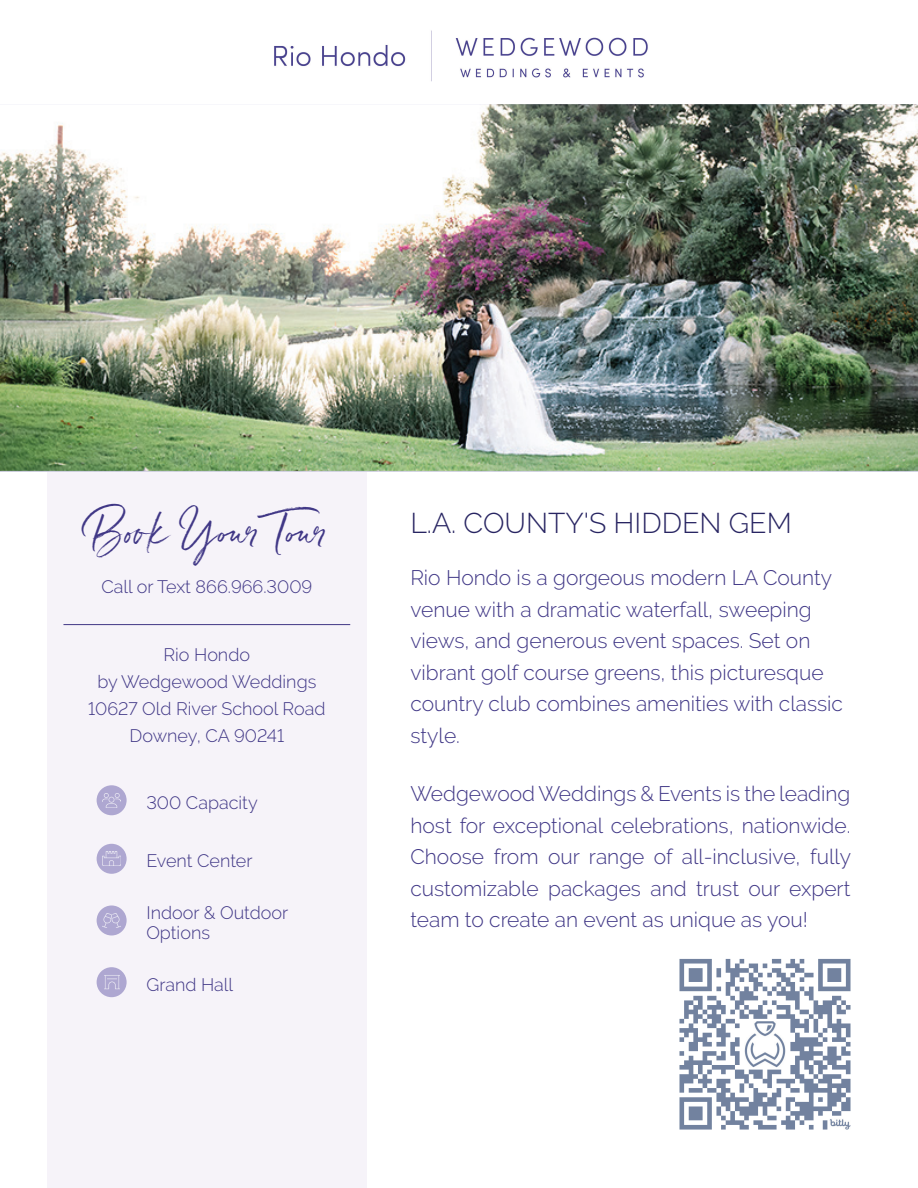
<style>
.page{position:relative;width:918px;height:1188px;background:#fff}
.page>*{position:absolute;margin:0;border:0;box-sizing:border-box;transform-origin:0 0}
.t1{font:37.5px "Belluga";color:#403786}
.t2{font:300 28.5px "Raleway";color:#282562}
.t3{font:300 21px/31.5px "Raleway";color:#403786}
.t4{font:300 18px/27px "Raleway";color:#403786;text-align:center}
</style>
<div class="page">
<div style="left:47px;top:409px;width:320px;height:779px;background:#f6f3f9"></div>
<hr style="left:63px;top:624px;width:287px;height:1px;background:#403786">
<div style="left:97px;top:785px;width:30px;height:30px;background:#aea7d1;border-radius:50%"></div>
<img style="left:103px;top:793px;width:18px;height:14px">
<div style="left:97px;top:844px;width:30px;height:30px;background:#aea7d1;border-radius:50%"></div>
<img style="left:103px;top:852px;width:18px;height:14px">
<div style="left:97px;top:905px;width:30px;height:30px;background:#aea7d1;border-radius:50%"></div>
<img style="left:103px;top:913px;width:18px;height:15px">
<div style="left:97px;top:967px;width:30px;height:30px;background:#aea7d1;border-radius:50%"></div>
<img style="left:104px;top:975px;width:15px;height:15px">
<img style="left:0;top:104px;width:918px;height:368px">
<img style="left:274px;top:30px;width:374px;height:52px">
<img style="left:679px;top:958px;width:172px;height:172px">
<h1 class="t1" style="left:87px;top:509px;width:245px">Book Your Tour</h1>
<p class="t4" style="left:101px;top:573px;width:212px">Call or Text 866.966.3009</p>
<p class="t4" style="left:88px;top:641px;width:239px">Rio Hondo<br>by Wedgewood Weddings<br>10627 Old River School Road<br>Downey, CA 90241</p>
<p class="t4" style="left:146px;top:789px;width:113px">300 Capacity</p>
<p class="t4" style="left:146px;top:847px;width:108px">Event Center</p>
<p class="t4" style="left:146px;top:903px;width:143px;line-height:19.5px;text-align:left">Indoor &amp; Outdoor<br>Options</p>
<p class="t4" style="left:146px;top:971px;width:88px">Grand Hall</p>
<h2 class="t2" style="left:410px;top:506px;width:383px">L.A. COUNTY'S HIDDEN GEM</h2>
<p class="t3" style="left:410px;top:562px;width:434px">Rio Hondo is a gorgeous modern LA County venue with a dramatic waterfall, sweeping views, and generous event spaces. Set on vibrant golf course greens, this picturesque country club combines amenities with classic style.</p>
<p class="t3" style="left:410px;top:778px;width:442px;text-align:justify">Wedgewood Weddings &amp; Events is the leading host for exceptional celebrations, nationwide.<br>Choose from our range of all-inclusive, fully customizable packages and trust our expert team to create an event as unique as you!</p>
</div>
